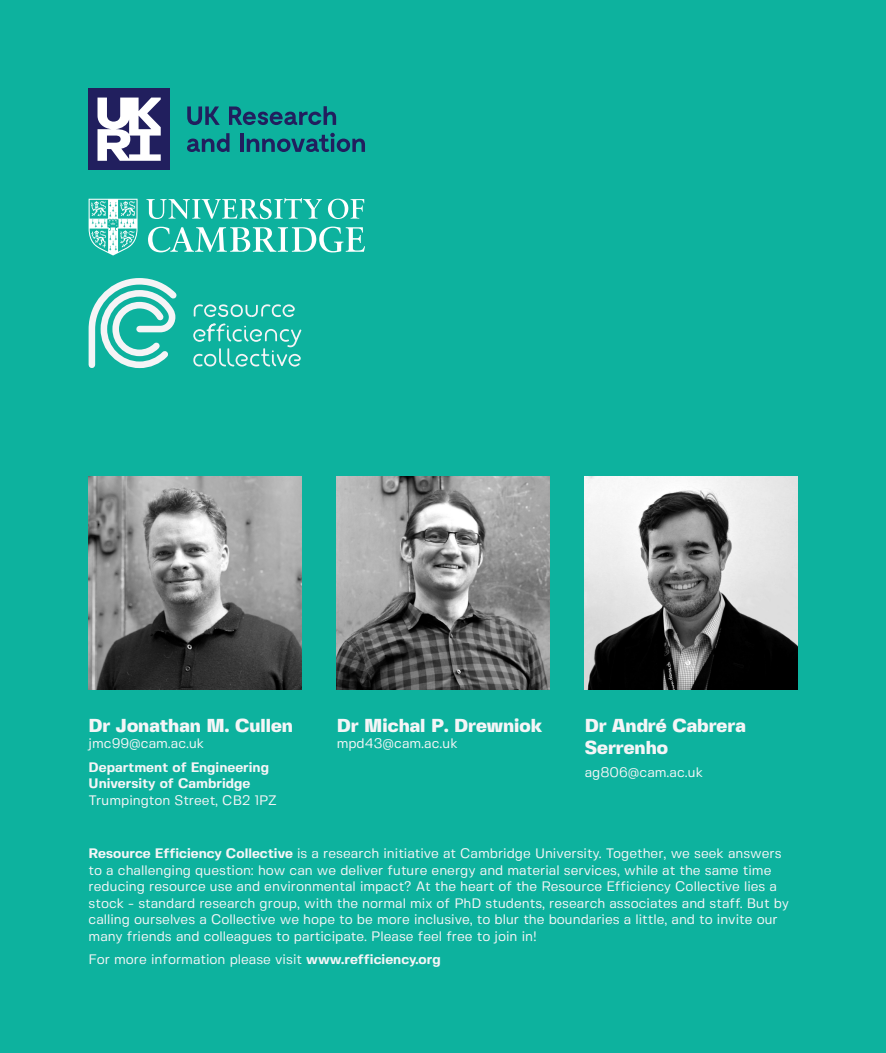
<style>
.page{position:relative;width:886px;height:1053px;background:#fff}
.page>*{position:absolute;margin:0;border:0;box-sizing:border-box;transform-origin:0 0}
.t1{font:800 18.75px/22.5px "Fivo Sans Modern";color:#f5f5f7}
.t2{font:13.75px/16.5px "Fivo Sans";color:#f5f5f7}
.t3{font:700 13.75px/16.5px "Fivo Sans";color:#f5f5f7}
.s1{font-weight:700}
</style>
<div class="page">
<div style="left:0;top:0;width:886px;height:1052px;background:#0db29e"></div>
<svg style="left:187px;top:106px;width:33px;height:19px"></svg>
<svg style="left:229px;top:106px;width:107px;height:19px"></svg>
<svg style="left:187px;top:133px;width:42px;height:19px"></svg>
<hr style="left:240px;top:133px;width:3px;height:19px;background:#211f5e">
<svg style="left:247px;top:133px;width:118px;height:19px"></svg>
<div style="left:89px;top:89px;width:81px;height:81px;background:#211f5e"></div>
<svg style="left:98px;top:98px;width:63px;height:63px"></svg>
<svg style="left:328px;top:199px;width:36px;height:20px"></svg>
<svg style="left:148px;top:226px;width:217px;height:26px"></svg>
<svg style="left:146px;top:198px;width:176px;height:21px"></svg>
<svg style="left:89px;top:199px;width:49px;height:56px"></svg>
<svg style="left:88px;top:278px;width:89px;height:91px"></svg>
<svg style="left:194px;top:304px;width:101px;height:13px"></svg>
<svg style="left:193px;top:323px;width:108px;height:43px"></svg>
<img style="left:89px;top:476px;width:212px;height:213px">
<img style="left:337px;top:476px;width:212px;height:213px">
<img style="left:585px;top:476px;width:212px;height:213px">
<h1 class="t1" style="left:89px;top:714px;width:206px">Dr Jonathan M. Cullen</h1>
<p class="t2" style="left:89px;top:735px;width:117px">jmc99@cam.ac.uk</p>
<p class="t3" style="left:89px;top:758px;width:182px">Department of Engineering<br>University of Cambridge</p>
<p class="t2" style="left:89px;top:791px;width:190px">Trumpington Street, CB2 1PZ</p>
<h1 class="t1" style="left:337px;top:714px;width:207px">Dr Michal P. Drewniok</h1>
<p class="t2" style="left:337px;top:735px;width:122px">mpd43@cam.ac.uk</p>
<h1 class="t1" style="left:585px;top:714px;width:163px">Dr André Cabrera<br>Serrenho</h1>
<p class="t2" style="left:585px;top:763px;width:120px">ag806@cam.ac.uk</p>
<p class="t2" style="left:89px;top:845px;width:702px"><span class="s1">Resource Efficiency Collective</span> is a research initiative at Cambridge University. Together, we seek answers to a challenging question: how can we deliver future energy and material services, while at the same time reducing resource use and environmental impact? At the heart of the Resource Efficiency Collective lies a stock - standard research group, with the normal mix of PhD students, research associates and staff. But by calling ourselves a Collective we hope to be more inclusive, to blur the boundaries a little, and to invite our many friends and colleagues to participate. Please feel free to join in!</p>
<p class="t2" style="left:89px;top:951px;width:354px">For more information please visit <span class="s1">www.refficiency.org</span></p>
</div>
